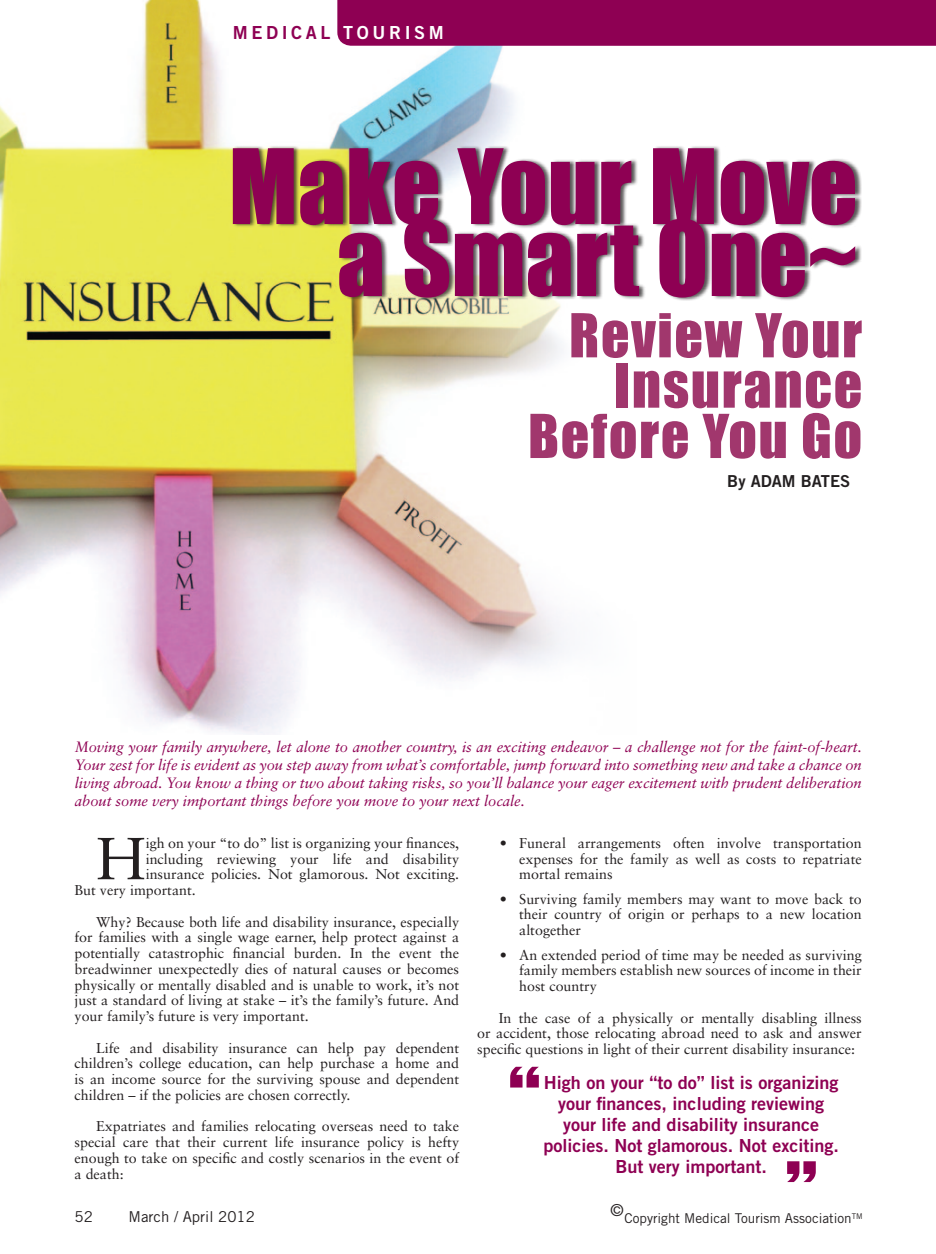
<style>
.page{position:relative;width:936px;height:1254px;background:#fff}
.page>*{position:absolute;margin:0;border:0;box-sizing:border-box;transform-origin:0 0}
.t1{font:95.85px/72px "Impact";color:#8e0053;text-align:right}
.t2{font:59.4px "Sabon LT";color:#231f20}
.t3{font:55.95px/50.4px "Impact";letter-spacing:.03em;color:#a1376d;text-align:right}
.t4{font:18px/21px "Trade Gothic LT Bold Two";color:#8e0053;text-align:center}
.t5{font:18px "Trade Gothic LT Bold Two";color:#fff}
.t6{font:16.5px "Trade Gothic LT Bold Two";color:#231f20}
.t7{font:16.5px "Trade Gothic LT";color:#231f20}
.t8{font:italic 15px/18px "Sabon LT";letter-spacing:-.005em;color:#8e0053;text-align:justify}
.t9{font:15px "Trade Gothic LT";color:#231f20}
.t10{font:14.25px/15.8px "Sabon LT";color:#231f20;text-align:justify}
.t11{font:13.5px "Trade Gothic LT";color:#231f20}
.t12{font:7.8px "Trade Gothic LT";color:#231f20}
</style>
<div class="page">
<img style="left:0;top:0;width:565px;height:735px">
<div style="left:232px;top:145px;width:629px;height:156px;background:#231f20;opacity:.75"></div>
<div style="left:337px;top:0;width:598px;height:46px;background:#8e0053"></div>
<svg style="left:787px;top:1161px;width:28px;height:21px"></svg>
<svg style="left:510px;top:1067px;width:28px;height:20px"></svg>
<p class="t4" style="left:233px;top:22px;width:86px">MEDI CAL</p>
<p class="t5" style="left:343px;top:22px;width:15px">TOU</p>
<p class="t5" style="left:389px;top:22px;width:56px">RI SM</p>
<h1 class="t1" style="left:229px;top:148px;width:630px">Make Your Move a Smart One~</h1>
<h3 class="t3" style="left:528px;top:309px;width:335px">Review Your<br>Insurance<br>Before You Go</h3>
<p class="t6" style="left:727px;top:471px;width:113px">By Adam Bates</p>
<p class="t8" style="left:75px;top:738px;width:788px">Moving your family anywhere, let alone to another country, is an exciting endeavor – a challenge not for the faint-of-heart.<br>Your zest for life is evident as you step away from what’s comfortable, jump forward into something new and take a chance on living abroad. You know a thing or two about taking risks, so you’ll balance your eager excitement with prudent deliberation about some very important things before you move to your next locale.</p>
<h2 class="t2" style="left:96px;top:823px;width:51px">H</h2>
<p class="t10" style="left:146px;top:835px;width:315px">igh on your “to do” list is organizing your finances,</p>
<p class="t10" style="left:146px;top:850px;width:315px">including reviewing your life and disability</p>
<p class="t10" style="left:146px;top:866px;width:315px">insurance policies. Not glamorous. Not exciting.</p>
<p class="t10" style="left:75px;top:882px;width:123px">But very important.</p>
<p class="t10" style="left:75px;top:913px;width:386px;text-indent:22px">Why? Because both life and disability insurance, especially for families with a single wage earner, help protect against a potentially catastrophic financial burden. In the event the breadwinner unexpectedly dies of natural causes or becomes physically or mentally disabled and is unable to work, it’s not just a standard of living at stake – it’s the family’s future. And your family’s future is very important.</p>
<p class="t10" style="left:75px;top:1039px;width:386px;text-indent:22px">Life and disability insurance can help pay dependent children’s college education, can help purchase a home and is an income source for the surviving spouse and dependent children – if the policies are chosen correctly.</p>
<p class="t10" style="left:75px;top:1118px;width:386px;text-indent:22px">Expatriates and families relocating overseas need to take special care that their current life insurance policy is hefty enough to take on specific and costly scenarios in the event of a death:</p>
<p class="t9" style="left:75px;top:1208px;width:20px">52</p>
<p class="t9" style="left:129px;top:1208px;width:128px">March / April 2012</p>
<p class="t10" style="left:519px;top:835px;width:344px;text-indent:-20px">• Funeral arrangements often involve transportation expenses for the family as well as costs to repatriate mortal remains</p>
<p class="t10" style="left:519px;top:891px;width:344px;text-indent:-20px">• Surviving family members may want to move back to their country of origin or perhaps to a new location altogether</p>
<p class="t10" style="left:519px;top:946px;width:344px;text-indent:-20px">• An extended period of time may be needed as surviving family members establish new sources of income in their host country</p>
<p class="t10" style="left:477px;top:1009px;width:386px;text-indent:22px">In the case of a physically or mentally disabling illness or accident, those relocating abroad need to ask and answer specific questions in light of their current disability insurance:</p>
<p class="t4" style="left:543px;top:1071px;width:297px">H igh on your “to do” list is organizing your finances, including reviewing your life and disability insurance policies. Not glamorous. Not exciting.<br>But very important.</p>
<p class="t7" style="left:610px;top:1200px;width:15px">©</p>
<p class="t12" style="left:851px;top:1211px;width:12px">TM</p>
<p class="t11" style="left:624px;top:1210px;width:229px">Copyright Medical Tourism Association</p>
</div>
